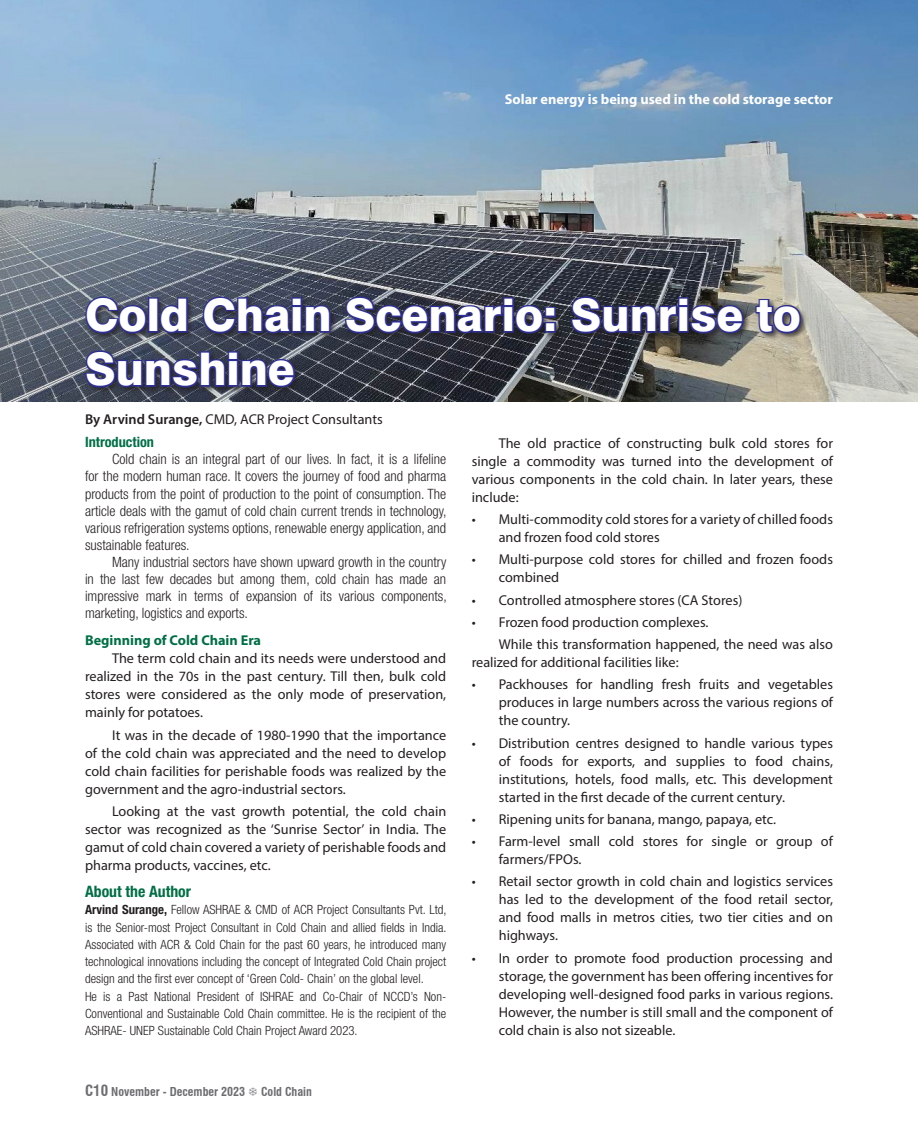
<style>
.page{position:relative;width:918px;height:1134px;background:#fff}
.page>*{position:absolute;margin:0;border:0;box-sizing:border-box;transform-origin:0 0}
.t1{font:800 45px/54px "Swiss 721 BT";color:#fff}
.t2{font:700 condensed 15.75px "Helvetica Neue LT Std";color:#016f45}
.t3{font:14.25px/18px "Myriad Pro";color:#231f20;text-align:justify}
.t4{font:300 condensed 14.25px/17.1px "Helvetica Neue LT Std";color:#231f20;text-align:justify}
.t5{font:700 14.25px "Myriad Pro";color:#fff}
.t6{font:700 14.25px "Myriad Pro";color:#016f45}
.t7{font:700 condensed 14.25px "Helvetica Neue LT Std";color:#016f45}
.t8{font:300 condensed 12.75px/17.2px "Helvetica Neue LT Std";color:#231f20}
.t9{font:700 condensed 12px "Swiss 721 BT";color:#6c6d70}
.s1{font-weight:600}
.s2{font-weight:700}
.s3{font-size:15px}
</style>
<div class="page">
<img style="left:0;top:0;width:918px;height:401px">
<div style="left:84px;top:295px;width:724px;height:100px;background:#231f20;opacity:.75"></div>
<svg style="left:84px;top:295px;width:64px;height:40px;background:#42466c"></svg>
<div style="left:148px;top:297px;width:11px;height:36px;border:3px solid #2e3092"></div>
<svg style="left:158px;top:296px;width:31px;height:39px"></svg>
<svg style="left:201px;top:295px;width:131px;height:41px;background:#353864"></svg>
<svg style="left:343px;top:295px;width:214px;height:41px;background:#363760"></svg>
<svg style="left:569px;top:295px;width:177px;height:40px;background:#36375d"></svg>
<svg style="left:754px;top:298px;width:49px;height:37px;background:#686581"></svg>
<svg style="left:83px;top:349px;width:214px;height:40px;background:#373a65"></svg>
<p class="t5" style="left:505px;top:90px;width:330px">Solar energy is being used in the cold storage sector</p>
<h1 class="t1" style="left:85px;top:288px;width:717px">Cold Chain Scenario: Sunrise to<br>Sunshine</h1>
<p class="t3" style="left:85px;top:410px;width:299px"><span class="s1">By Arvind Surange,</span> CMD, ACR Project Consultants</p>
<p class="t7" style="left:85px;top:434px;width:71px">Introduction</p>
<p class="t4" style="left:85px;top:451px;width:363px;text-indent:27px">Cold chain is an integral part of our lives. In fact, it is a lifeline for the modern human race. It covers the journey of food and pharma products from the point of production to the point of consumption. The article deals with the gamut of cold chain current trends in technology, various refrigeration systems options, renewable energy application, and sustainable features.</p>
<p class="t4" style="left:85px;top:553px;width:363px;text-indent:27px">Many industrial sectors have shown upward growth in the country in the last few decades but among them, cold chain has made an impressive mark in terms of expansion of its various components, marketing, logistics and exports.</p>
<p class="t6" style="left:85px;top:631px;width:178px">Beginning of Cold Chain Era</p>
<p class="t3" style="left:85px;top:649px;width:363px;text-indent:27px">The term cold chain and its needs were understood and realized in the 70s in the past century. Till then, bulk cold stores were considered as the only mode of preservation, mainly for potatoes.</p>
<p class="t3" style="left:85px;top:726px;width:363px;text-indent:27px">It was in the decade of 1980-1990 that the importance of the cold chain was appreciated and the need to develop cold chain facilities for perishable foods was realized by the government and the agro-industrial sectors.</p>
<p class="t3" style="left:85px;top:802px;width:363px;text-indent:27px">Looking at the vast growth potential, the cold chain sector was recognized as the ‘Sunrise Sector’ in India. The gamut of cold chain covered a variety of perishable foods and pharma products, vaccines, etc.</p>
<p class="t2" style="left:85px;top:882px;width:108px">About the Author</p>
<p class="t8" style="left:85px;top:901px;width:363px"><span class="s2">Arvind Surange,</span> Fellow ASHRAE &amp; CMD of ACR Project Consultants Pvt. Ltd, is the Senior-most Project Consultant in Cold Chain and allied fields in India.<br>Associated with ACR &amp; Cold Chain for the past 60 years, he introduced many technological innovations including the concept of Integrated Cold Chain project design and the first ever concept of ‘Green Cold- Chain’ on the global level.<br>He is a Past National President of ISHRAE and Co-Chair of NCCD’s Non-Conventional and Sustainable Cold Chain committee. He is the recipient of the ASHRAE- UNEP Sustainable Cold Chain Project Award 2023.</p>
<p class="t9" style="left:85px;top:1084px;width:162px"><span class="s3">C10</span> November - December 2023</p>
<p class="t9" style="left:261px;top:1084px;width:52px">Cold Chain</p>
<p class="t3" style="left:472px;top:434px;width:363px;text-indent:27px">The old practice of constructing bulk cold stores for single a commodity was turned into the development of various components in the cold chain. In later years, these include:</p>
<p class="t3" style="left:499px;top:510px;width:336px;text-indent:-27px">• Multi-commodity cold stores for a variety of chilled foods and frozen food cold stores</p>
<p class="t3" style="left:499px;top:550px;width:336px;text-indent:-27px">• Multi-purpose cold stores for chilled and frozen foods combined</p>
<p class="t3" style="left:472px;top:591px;width:272px">• Controlled atmosphere stores (CA Stores)</p>
<p class="t3" style="left:499px;top:611px;width:336px;line-height:22.2px;text-indent:-27px">• Frozen food production complexes.<br>While this transformation happened, the need was also</p>
<p class="t3" style="left:472px;top:653px;width:208px">realized for additional facilities like:</p>
<p class="t3" style="left:499px;top:675px;width:336px;text-indent:-27px">• Packhouses for handling fresh fruits and vegetables produces in large numbers across the various regions of the country.</p>
<p class="t3" style="left:499px;top:734px;width:336px;text-indent:-27px">• Distribution centres designed to handle various types of foods for exports, and supplies to food chains, institutions, hotels, food malls, etc. This development started in the first decade of the current century.</p>
<p class="t3" style="left:472px;top:810px;width:306px">• Ripening units for banana, mango, papaya, etc.</p>
<p class="t3" style="left:499px;top:832px;width:336px;text-indent:-27px">• Farm-level small cold stores for single or group of farmers/FPOs.</p>
<p class="t3" style="left:499px;top:872px;width:336px;text-indent:-27px">• Retail sector growth in cold chain and logistics services has led to the development of the food retail sector, and food malls in metros cities, two tier cities and on highways.</p>
<p class="t3" style="left:499px;top:949px;width:336px;text-indent:-27px">• In order to promote food production processing and storage, the government has been offering incentives for developing well-designed food parks in various regions.<br>However, the number is still small and the component of cold chain is also not sizeable.</p>
</div>
